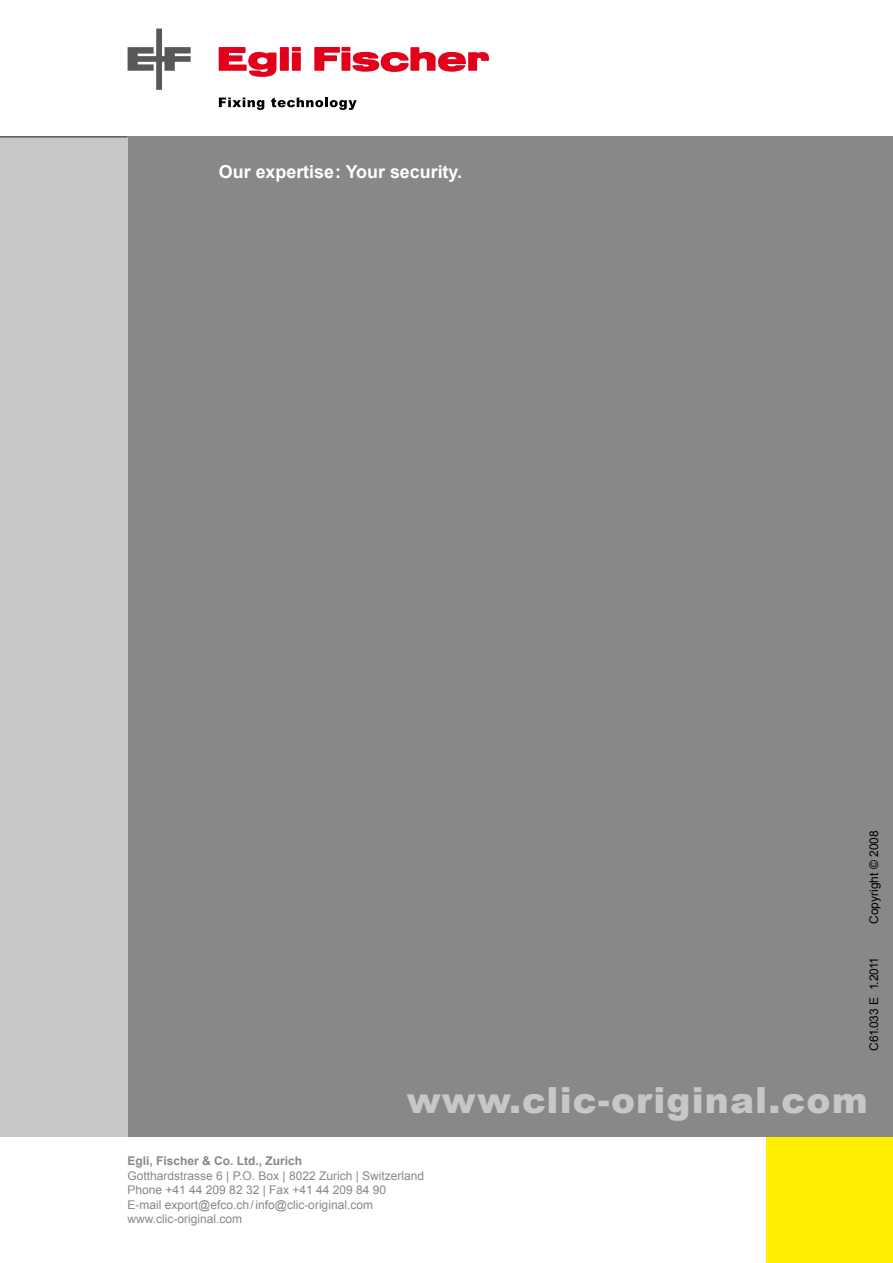
<style>
.page{position:relative;width:893px;height:1263px;background:#fff}
.page>*{position:absolute;margin:0;border:0;box-sizing:border-box;transform-origin:0 0}
.t1{font:900 36px "Arial";letter-spacing:.03em;color:#c6c7c8}
.t2{font:700 17.85px "Arial";color:#fff}
.t3{font:12px/14.4px "Arial";color:#87888a}
.t4{font:12px "Arial";color:#000}
.t5{font:700 12px "Arial";color:#87888a}
</style>
<div class="page">
<div style="left:766px;top:1136px;width:127px;height:127px;background:#ffed00"></div>
<div style="left:128px;top:136px;width:765px;height:1000px;background:#87888a"></div>
<svg style="left:128px;top:29px;width:63px;height:61px"></svg>
<svg style="left:219px;top:47px;width:57px;height:30px"></svg>
<div style="left:280px;top:47px;width:9px;height:24px;background:#e2001a"></div>
<svg style="left:292px;top:47px;width:9px;height:4px"></svg>
<div style="left:292px;top:52px;width:9px;height:19px;background:#e2001a"></div>
<svg style="left:314px;top:47px;width:175px;height:25px"></svg>
<svg style="left:219px;top:98px;width:45px;height:12px"></svg>
<svg style="left:271px;top:98px;width:86px;height:12px"></svg>
<div style="left:0;top:136px;width:128px;height:1000px;background:#c6c7c8"></div>
<hr style="left:0;top:136px;width:128px;height:2px;background:#58585a">
<h2 class="t2" style="left:219px;top:160px;width:245px">Our expertise: Your security.</h2>
<p class="t4" style="left:866px;top:924px;width:95px;rotate:-90deg">Copyright © 2008</p>
<p class="t4" style="left:866px;top:1051px;width:95px;rotate:-90deg">C61.033 E 1.2011</p>
<h1 class="t1" style="left:407px;top:1074px;width:462px">www.clic-original.com</h1>
<p class="t5" style="left:128px;top:1153px;width:176px">Egli, Fischer &amp; Co. Ltd., Zurich</p>
<p class="t3" style="left:128px;top:1168px;width:298px">Gotthardstrasse 6 | P.O. Box | 8022 Zurich | Switzerland Phone +41 44 209 82 32 | Fax +41 44 209 84 90<br>E-mail export@efco.ch/info@clic-original.com www.clic-original.com</p>
</div>
